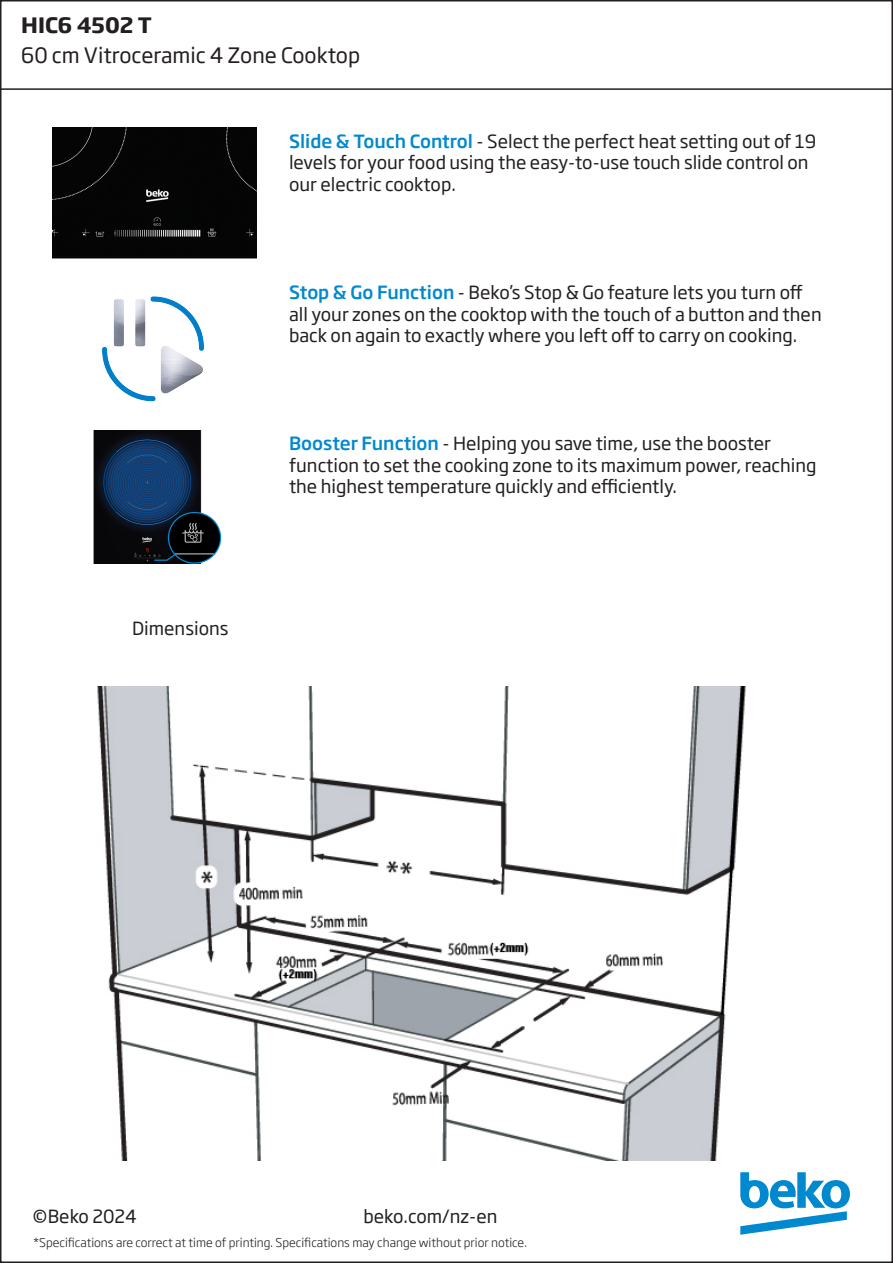
<style>
.page{position:relative;width:893px;height:1263px;background:#fff}
.page>*{position:absolute;margin:0;border:0;box-sizing:border-box;transform-origin:0 0}
.t1{font:21px "Soho Gothic Pro";color:#231f20}
.t2{font:700 21px "Soho Gothic Pro";color:#231f20}
.t3{font:18px/21.6px "Soho Gothic Pro";color:#231f20}
.t4{font:300 12px "Soho Gothic Pro";color:#231f20}
.s1{font-weight:500;color:#0089cf}
</style>
<div class="page">
<hr style="left:0;top:88px;width:893px;height:2px;background:#231f20">
<img style="left:97px;top:687px;width:649px;height:473px">
<img style="left:102px;top:296px;width:102px;height:106px">
<img style="left:93px;top:430px;width:129px;height:133px">
<div style="left:53px;top:128px;width:204px;height:131px;background:#040505"></div>
<svg style="left:740px;top:1172px;width:110px;height:63px"></svg>
<p class="t2" style="left:21px;top:9px;width:132px">HIC6 4502 T</p>
<p class="t1" style="left:21px;top:39px;width:340px">60 cm Vitroceramic 4 Zone Cooktop</p>
<p class="t3" style="left:289px;top:129px;width:529px"><span class="s1">Slide &amp; Touch Control</span> - Select the perfect heat setting out of 19 levels for your food using the easy-to-use touch slide control on our electric cooktop.</p>
<p class="t3" style="left:289px;top:280px;width:534px"><span class="s1">Stop &amp; Go Function</span> - Beko’s Stop &amp; Go feature lets you turn off all your zones on the cooktop with the touch of a button and then back on again to exactly where you left off to carry on cooking.</p>
<p class="t3" style="left:132px;top:616px;width:98px">Dimensions</p>
<p class="t3" style="left:289px;top:432px;width:529px"><span class="s1">Booster Function</span> - Helping you save time, use the booster function to set the cooking zone to its maximum power, reaching the highest temperature quickly and efficiently.</p>
<p class="t3" style="left:33px;top:1205px;width:106px">©Beko 2024</p>
<p class="t3" style="left:363px;top:1205px;width:135px">beko.com/nz-en</p>
<p class="t4" style="left:33px;top:1233px;width:495px">*Specifications are correct at time of printing. Specifications may change without prior notice.</p>
</div>
